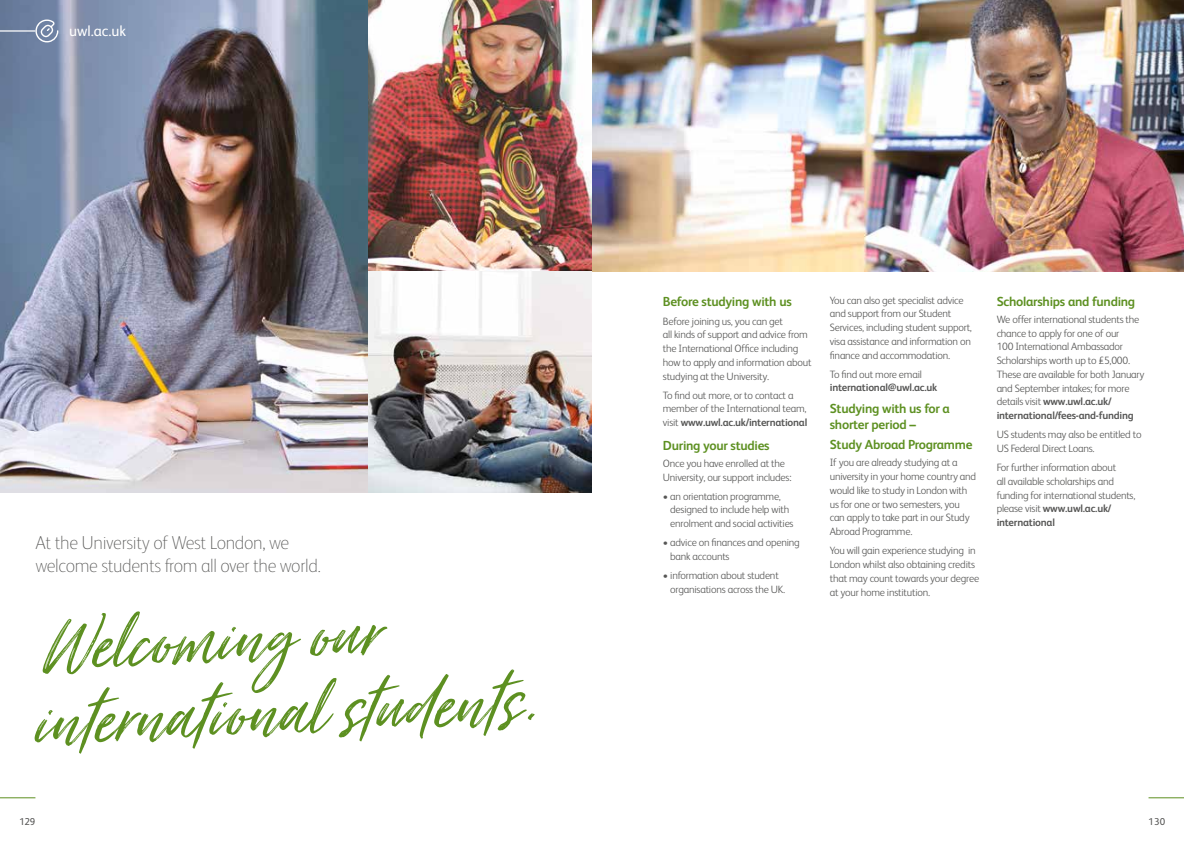
<style>
.page{position:relative;width:1184px;height:851px;background:#fff}
.page>*{position:absolute;margin:0;border:0;box-sizing:border-box;transform-origin:0 0}
.t1{font:italic 93.75px/75.6px "Just Lovely";color:#5d9021}
.t2{font:100 18.75px/22.5px "FS Albert";letter-spacing:-.02em;color:#575756}
.t3{font:15px "FS Albert";color:#fff}
.t4{font:700 13.12px/16.2px "FS Albert";letter-spacing:-.02em;color:#5d9021}
.t5{font:300 10.62px/13.8px "FS Albert";letter-spacing:-.02em;color:#575756}
.t6{font:700 10.62px "FS Albert";letter-spacing:-.02em;color:#575756}
.t7{font:10px "FS Albert";letter-spacing:-.005em;color:#575756}
.s1{font-weight:700}
</style>
<div class="page">
<img style="left:0;top:0;width:368px;height:493px">
<img style="left:368px;top:0;width:224px;height:272px">
<img style="left:368px;top:272px;width:224px;height:221px">
<img style="left:592px;top:0;width:591px;height:272px">
<svg style="left:34px;top:19px;width:24px;height:24px"></svg>
<hr style="left:0;top:30px;width:35px;height:2px;background:#fff">
<hr style="left:0;top:797px;width:35px;height:1px;background:#5d9021">
<hr style="left:1148px;top:797px;width:35px;height:1px;background:#5d9021">
<h3 class="t3" style="left:69px;top:21px;width:58px">uwl.ac.uk</h3>
<h2 class="t2" style="left:35px;top:530px;width:287px">At the University of West London, we welcome students from all over the world.</h2>
<h1 class="t1" style="left:26px;top:615px;width:508px;rotate:-3deg">Welcoming our international students.</h1>
<p class="t4" style="left:663px;top:292px;width:130px">Before studying with us</p>
<p class="t5" style="left:663px;top:313px;width:150px">Before joining us, you can get<br>all kinds of support and advice from the International Office including how to apply and information about studying at the University.</p>
<p class="t5" style="left:663px;top:387px;width:146px">To find out more, or to contact a member of the International team, visit <span class="s1">www.uwl.ac.uk/international</span></p>
<p class="t4" style="left:663px;top:436px;width:108px">During your studies</p>
<p class="t5" style="left:663px;top:456px;width:130px">Once you have enrolled at the<br>University, our support includes:</p>
<p class="t5" style="left:670px;top:488px;width:125px;text-indent:-7px">• an orientation programme, designed to include help with enrolment and social activities</p>
<p class="t5" style="left:670px;top:535px;width:131px;text-indent:-7px">• advice on finances and opening bank accounts</p>
<p class="t5" style="left:670px;top:568px;width:117px;text-indent:-7px">• information about student organisations across the UK.</p>
<p class="t5" style="left:829px;top:292px;width:144px">You can also get specialist advice and support from our Student Services, including student support, visa assistance and information on finance and accommodation.</p>
<p class="t5" style="left:829px;top:366px;width:94px">To find out more email</p>
<p class="t6" style="left:829px;top:380px;width:109px">international@uwl.ac.uk</p>
<p class="t4" style="left:829px;top:400px;width:122px">Studying with us for a shorter period –</p>
<p class="t4" style="left:829px;top:436px;width:144px">Study Abroad Programme</p>
<p class="t5" style="left:829px;top:455px;width:148px">If you are already studying at a university in your home country and would like to study in London with us for one or two semesters, you can apply to take part in our Study<br>Abroad Programme.</p>
<p class="t5" style="left:829px;top:543px;width:151px">You will gain experience studying in London whilst also obtaining credits that may count towards your degree at your home institution.</p>
<p class="t4" style="left:996px;top:292px;width:140px">Scholarships and funding</p>
<p class="t5" style="left:996px;top:312px;width:149px">We offer international students the chance to apply for one of our<br>100 International Ambassador<br>Scholarships worth up to £5,000.<br>These are available for both January and September intakes; for more details visit <span class="s1">www.uwl.ac.uk/ international/fees-and-funding</span></p>
<p class="t5" style="left:996px;top:427px;width:146px">US students may also be entitled to<br>US Federal Direct Loans.</p>
<p class="t5" style="left:996px;top:460px;width:140px">For further information about<br>all available scholarships and funding for international students, please visit <span class="s1">www.uwl.ac.uk/ international</span></p>
<p class="t7" style="left:19px;top:814px;width:18px">129</p>
<p class="t7" style="left:1148px;top:814px;width:18px">130</p>
</div>
